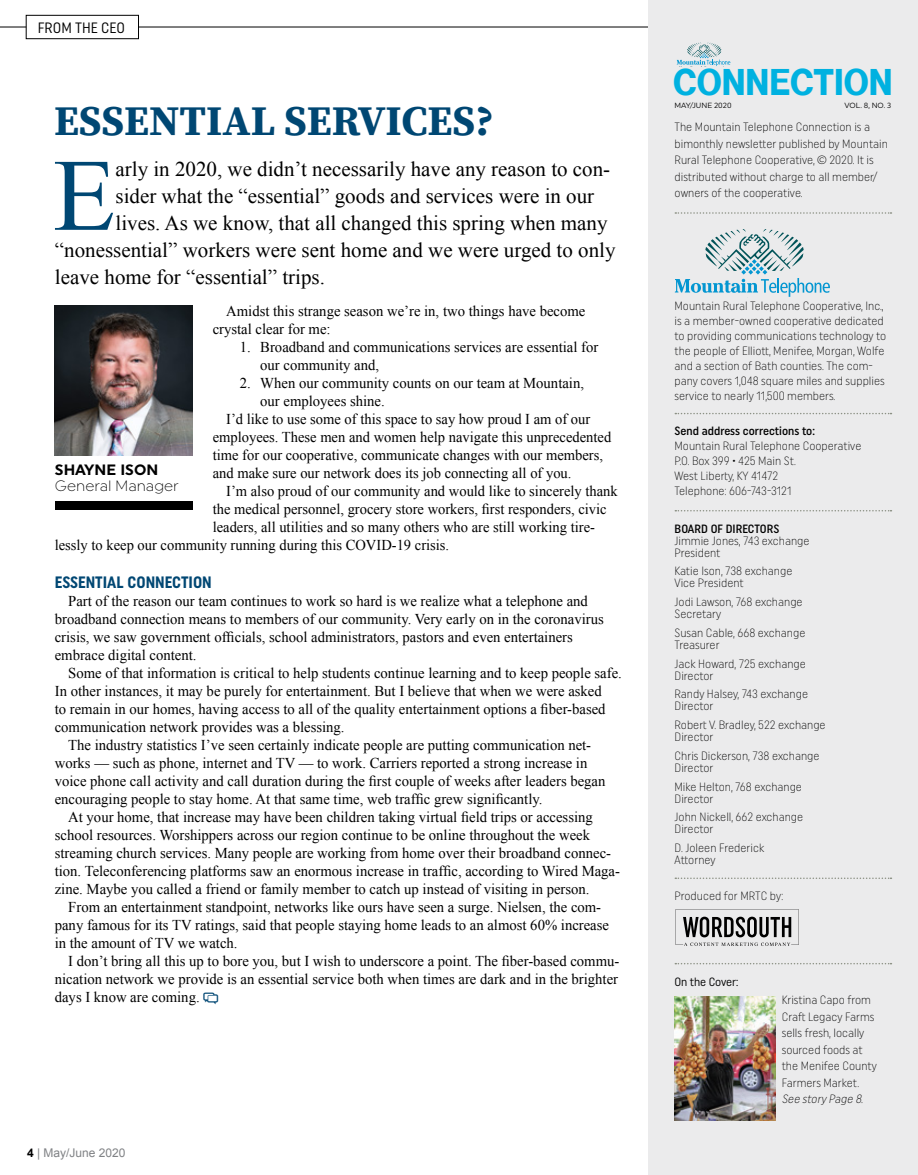
<style>
.page{position:relative;width:918px;height:1175px;background:#fff}
.page>*{position:absolute;margin:0;border:0;box-sizing:border-box;transform-origin:0 0}
.t1{font:102.6px "Times New Roman";color:#004773}
.t2{font:700 42px "Source Serif Pro";color:#004773}
.t3{font:36.15px "N Haas Grotesk DS Pro 75 Bd";letter-spacing:.015em;color:#00b1e0;scale:.9 1}
.t4{font:21px "Times New Roman";color:#000}
.t5{font:700 16.5px "Uniform Condensed";color:#004773}
.t6{font:15px/18px "Times New Roman";color:#000}
.t7{font:300 15px "Uniform";color:#000}
.t8{font:15px "Uniform Condensed";color:#000}
.t9{font:700 15px "Uniform";color:#000}
.t10{font:300 12px/12px "Uniform Condensed";color:#000}
.t11{font:500 12px "Uniform Condensed";color:#000}
.t12{font:12px "Arial";color:#808285}
.t13{font:italic 300 12px "Uniform Condensed";color:#000}
.t14{font:12px "Uniform Condensed";letter-spacing:-.01em;color:#000}
.t15{font:7.5px "Uniform";color:#000}
.s1{font-weight:700;color:#000}
</style>
<div class="page">
<img style="left:55px;top:305px;width:138px;height:150px">
<div style="left:26px;top:15px;width:113px;height:24px;border:1px solid #000"></div>
<svg style="left:0;top:27px;width:26px;height:1px"></svg>
<hr style="left:139px;top:27px;width:510px;height:1px;background:#000">
<div style="left:648px;top:0;width:270px;height:1174px;background:#ebebec"></div>
<svg style="left:675px;top:212px;width:216px;height:2px"></svg>
<svg style="left:675px;top:413px;width:216px;height:1px"></svg>
<svg style="left:675px;top:877px;width:216px;height:2px"></svg>
<svg style="left:675px;top:963px;width:216px;height:1px"></svg>
<div style="left:55px;top:501px;width:138px;height:8px;background:#000"></div>
<svg style="left:675px;top:229px;width:155px;height:68px"></svg>
<svg style="left:675px;top:510px;width:216px;height:1px"></svg>
<svg style="left:675px;top:909px;width:124px;height:37px"></svg>
<img style="left:675px;top:996px;width:100px;height:124px">
<svg style="left:677px;top:43px;width:53px;height:23px"></svg>
<p class="t8" style="left:38px;top:19px;width:89px">FROM THE CEO</p>
<h2 class="t2" style="left:54px;top:91px;width:442px">ESSENTIAL SERVICES?</h2>
<h1 class="t1" style="left:53px;top:126px;width:64px">E</h1>
<h3 class="t4" style="left:116px;top:155px;width:496px">arly in 2020, we didn’t necessarily have any reason to con-</h3>
<h3 class="t4" style="left:116px;top:182px;width:480px">sider what the “essential” goods and services were in our</h3>
<h3 class="t4" style="left:116px;top:209px;width:494px">lives. As we know, that all changed this spring when many</h3>
<h3 class="t4" style="left:55px;top:236px;width:562px">“nonessential” workers were sent home and we were urged to only</h3>
<h3 class="t4" style="left:55px;top:263px;width:272px">leave home for “essential” trips.</h3>
<p class="t6" style="left:213px;top:302px;width:374px;text-indent:13px">Amidst this strange season we’re in, two things have become crystal clear for me:</p>
<p class="t6" style="left:260px;top:338px;width:340px;text-indent:-21px">1. Broadband and communications services are essential for our community and,</p>
<p class="t6" style="left:240px;top:374px;width:346px">2. When our community counts on our team at Mountain,</p>
<p class="t6" style="left:260px;top:392px;width:126px">our employees shine.</p>
<p class="t6" style="left:226px;top:410px;width:366px">I’d like to use some of this space to say how proud I am of our</p>
<p class="t6" style="left:213px;top:428px;width:400px">employees. These men and women help navigate this unprecedented</p>
<p class="t6" style="left:213px;top:446px;width:392px">time for our cooperative, communicate changes with our members,</p>
<p class="t6" style="left:213px;top:464px;width:360px">and make sure our network does its job connecting all of you.</p>
<p class="t6" style="left:226px;top:482px;width:393px">I’m also proud of our community and would like to sincerely thank</p>
<p class="t6" style="left:213px;top:500px;width:395px">the medical personnel, grocery store workers, first responders, civic</p>
<p class="t6" style="left:213px;top:518px;width:384px">leaders, all utilities and so many others who are still working tire-</p>
<p class="t6" style="left:55px;top:536px;width:396px">lessly to keep our community running during this COVID-19 crisis.</p>
<p class="t5" style="left:55px;top:572px;width:158px">ESSENTIAL CONNECTION</p>
<p class="t6" style="left:55px;top:591px;width:551px;text-indent:13px">Part of the reason our team continues to work so hard is we realize what a telephone and broadband connection means to members of our community. Very early on in the coronavirus crisis, we saw government officials, school administrators, pastors and even entertainers embrace digital content.</p>
<p class="t6" style="left:68px;top:663px;width:555px">Some of that information is critical to help students continue learning and to keep people safe.</p>
<p class="t6" style="left:55px;top:681px;width:549px">In other instances, it may be purely for entertainment. But I believe that when we were asked</p>
<p class="t6" style="left:55px;top:699px;width:552px">to remain in our homes, having access to all of the quality entertainment options a fiber-based</p>
<p class="t6" style="left:55px;top:717px;width:291px">communication network provides was a blessing.</p>
<p class="t6" style="left:68px;top:735px;width:524px">The industry statistics I’ve seen certainly indicate people are putting communication net-</p>
<p class="t6" style="left:55px;top:753px;width:534px">works — such as phone, internet and TV — to work. Carriers reported a strong increase in</p>
<p class="t6" style="left:55px;top:771px;width:552px">voice phone call activity and call duration during the first couple of weeks after leaders began</p>
<p class="t6" style="left:55px;top:789px;width:489px">encouraging people to stay home. At that same time, web traffic grew significantly.</p>
<p class="t6" style="left:68px;top:807px;width:526px">At your home, that increase may have been children taking virtual field trips or accessing</p>
<p class="t6" style="left:55px;top:825px;width:537px">school resources. Worshippers across our region continue to be online throughout the week</p>
<p class="t6" style="left:55px;top:843px;width:558px">streaming church services. Many people are working from home over their broadband connec-</p>
<p class="t6" style="left:55px;top:861px;width:567px">tion. Teleconferencing platforms saw an enormous increase in traffic, according to Wired Maga-</p>
<p class="t6" style="left:55px;top:879px;width:536px">zine. Maybe you called a friend or family member to catch up instead of visiting in person.</p>
<p class="t6" style="left:68px;top:897px;width:534px">From an entertainment standpoint, networks like ours have seen a surge. Nielsen, the com-</p>
<p class="t6" style="left:55px;top:915px;width:556px">pany famous for its TV ratings, said that people staying home leads to an almost 60% increase</p>
<p class="t6" style="left:55px;top:933px;width:184px">in the amount of TV we watch.</p>
<p class="t6" style="left:68px;top:951px;width:553px">I don’t bring all this up to bore you, but I wish to underscore a point. The fiber-based commu-</p>
<p class="t6" style="left:55px;top:969px;width:565px">nication network we provide is an essential service both when times are dark and in the brighter</p>
<p class="t6" style="left:55px;top:987px;width:146px">days I know are coming.</p>
<p class="t9" style="left:55px;top:460px;width:105px">SHAYNE ISON</p>
<p class="t7" style="left:55px;top:477px;width:125px">General Manager</p>
<p class="t12" style="left:27px;top:1144px;width:100px"><span class="s1">4</span> | May/June 2020</p>
<h3 class="t3" style="left:674px;top:61px;width:245px">CONNECTION</h3>
<p class="t15" style="left:675px;top:101px;width:58px">MAY/JUNE 2020</p>
<p class="t15" style="left:845px;top:101px;width:48px">VOL. 8, NO. 3</p>
<p class="t10" style="left:675px;top:119px;width:215px;line-height:16.5px">The Mountain Telephone Connection is a bimonthly newsletter published by Mountain Rural Telephone Cooperative, © 2020. It is distributed without charge to all member/ owners of the cooperative.</p>
<p class="t10" style="left:675px;top:298px;width:213px;line-height:15px">Mountain Rural Telephone Cooperative, Inc., is a member-owned cooperative dedicated to providing communications technology to the people of Elliott, Menifee, Morgan, Wolfe and a section of Bath counties. The com&shy;pany covers 1,048 square miles and supplies service to nearly 11,500 members.</p>
<p class="t11" style="left:675px;top:424px;width:142px">Send address corrections to:</p>
<p class="t10" style="left:675px;top:438px;width:188px;line-height:15px">Mountain Rural Telephone Cooperative<br>P.O. Box 399 • 425 Main St.<br>West Liberty, KY 41472<br>Telephone: 606-743-3121</p>
<p class="t11" style="left:675px;top:521px;width:106px">BOARD OF DIRECTORS</p>
<p class="t10" style="left:675px;top:534px;width:136px">Jimmie Jones, 743 exchange<br>President</p>
<p class="t10" style="left:675px;top:565px;width:119px">Katie Ison, 738 exchange<br>Vice President</p>
<p class="t10" style="left:675px;top:595px;width:130px">Jodi Lawson, 768 exchange<br>Secretary</p>
<p class="t10" style="left:675px;top:626px;width:132px">Susan Cable, 668 exchange<br>Treasurer</p>
<p class="t10" style="left:675px;top:657px;width:133px">Jack Howard, 725 exchange<br>Director</p>
<p class="t10" style="left:675px;top:688px;width:135px">Randy Halsey, 743 exchange<br>Director</p>
<p class="t10" style="left:675px;top:718px;width:153px">Robert V. Bradley, 522 exchange<br>Director</p>
<p class="t10" style="left:675px;top:749px;width:147px">Chris Dickerson, 738 exchange<br>Director</p>
<p class="t10" style="left:675px;top:780px;width:129px">Mike Helton, 768 exchange<br>Director</p>
<p class="t10" style="left:675px;top:811px;width:130px">John Nickell, 662 exchange<br>Director</p>
<p class="t10" style="left:675px;top:841px;width:91px">D. Joleen Frederick<br>Attorney</p>
<p class="t10" style="left:675px;top:889px;width:110px">Produced for MRTC by:</p>
<p class="t14" style="left:675px;top:974px;width:65px">On the Cover:</p>
<p class="t10" style="left:782px;top:991px;width:97px;line-height:16.5px">Kristina Capo from<br>Craft Legacy Farms sells fresh, locally sourced foods at the Menifee County<br>Farmers Market.</p>
<p class="t13" style="left:782px;top:1091px;width:85px">See story Page 8.</p>
</div>
